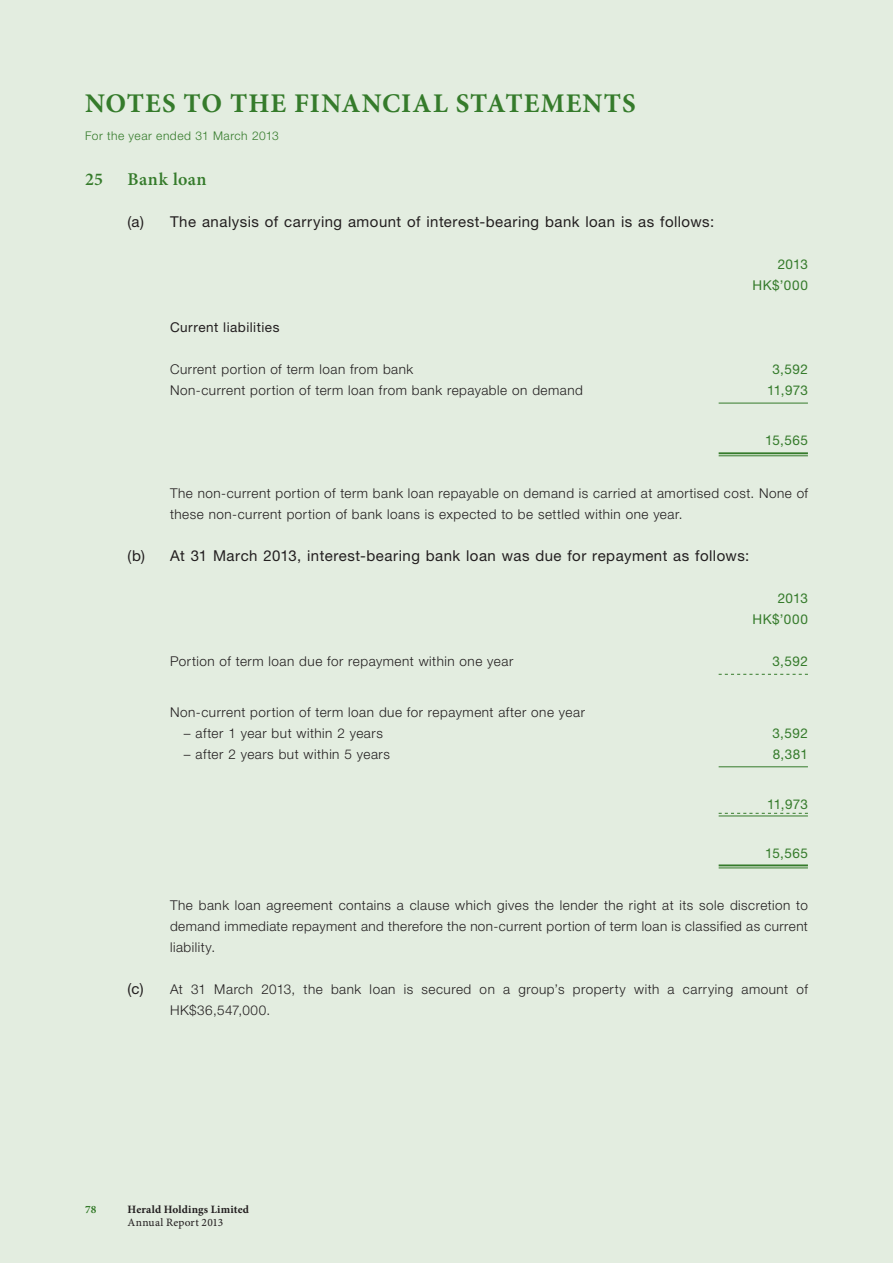
<style>
.page{position:relative;width:893px;height:1263px;background:#e3ede0}
.page>*{position:absolute;margin:0;border:0;box-sizing:border-box;transform-origin:0 0}
.t1{font:700 27px "Minion Pro";letter-spacing:.035em;color:#357b2b}
.t2{font:600 18px "Minion Pro";letter-spacing:.02em;color:#357b2b}
.t3{font:15px "Helvetica Neue LT Std";letter-spacing:.03em;color:#231f20}
.t4{font:300 13.5px/21px "Helvetica Neue LT Std";letter-spacing:.04em;color:#231f20}
.t5{font:13.5px/21px "Helvetica Neue LT Std";letter-spacing:.03em;color:#357b2b;text-align:right}
.t6{font:13.5px "Helvetica Neue LT Std";letter-spacing:.035em;color:#231f20}
.t7{font:300 12px "Helvetica Neue LT Std";letter-spacing:.04em;color:#357b2b}
.t8{font:700 11.25px "Minion Pro";letter-spacing:.01em;color:#231f20}
.t9{font:11.25px "Minion Pro Capt";letter-spacing:.02em;color:#231f20}
.t10{font:700 11.25px "Minion Pro";color:#357b2b}
.s1{font-weight:400;font-size:15px}
</style>
<div class="page">
<hr style="left:719px;top:403px;width:89px;height:1px;background:#357b2b">
<hr style="left:719px;top:452px;width:89px;height:2px;background:#357b2b">
<hr style="left:719px;top:455px;width:89px;height:1px;background:#357b2b">
<svg style="left:719px;top:674px;width:89px;height:1px"></svg>
<hr style="left:719px;top:766px;width:89px;height:1px;background:#357b2b">
<svg style="left:719px;top:813px;width:89px;height:1px"></svg>
<hr style="left:719px;top:815px;width:89px;height:1px;background:#357b2b">
<hr style="left:719px;top:864px;width:89px;height:2px;background:#357b2b">
<hr style="left:719px;top:868px;width:89px;height:1px;background:#357b2b">
<h1 class="t1" style="left:85px;top:84px;width:552px">NOTES TO THE FINANCIAL STATEMENTS</h1>
<p class="t7" style="left:85px;top:128px;width:195px">For the year ended 31 March 2013</p>
<h2 class="t2" style="left:85px;top:167px;width:20px">25</h2>
<h2 class="t2" style="left:128px;top:167px;width:81px">Bank loan</h2>
<p class="t3" style="left:128px;top:213px;width:588px">(a) The analysis of carrying amount of interest-bearing bank loan is as follows:</p>
<p class="t5" style="left:752px;top:253px;width:57px">2013<br>HK$’000</p>
<p class="t6" style="left:170px;top:319px;width:111px">Current liabilities</p>
<p class="t4" style="left:170px;top:358px;width:245px">Current portion of term loan from bank</p>
<p class="t5" style="left:772px;top:358px;width:37px">3,592</p>
<p class="t4" style="left:170px;top:379px;width:414px">Non-current portion of term loan from bank repayable on demand</p>
<p class="t5" style="left:767px;top:379px;width:42px">11,973</p>
<p class="t5" style="left:765px;top:430px;width:44px">15,565</p>
<p class="t4" style="left:170px;top:482px;width:639px">The non-current portion of term bank loan repayable on demand is carried at amortised cost. None of these non-current portion of bank loans is expected to be settled within one year.</p>
<p class="t3" style="left:128px;top:547px;width:623px">(b) At 31 March 2013, interest-bearing bank loan was due for repayment as follows:</p>
<p class="t5" style="left:752px;top:588px;width:57px">2013<br>HK$’000</p>
<p class="t4" style="left:170px;top:650px;width:345px">Portion of term loan due for repayment within one year</p>
<p class="t5" style="left:772px;top:651px;width:37px">3,592</p>
<p class="t4" style="left:170px;top:701px;width:416px">Non-current portion of term loan due for repayment after one year</p>
<p class="t4" style="left:184px;top:722px;width:200px">– after 1 year but within 2 years</p>
<p class="t5" style="left:772px;top:722px;width:37px">3,592</p>
<p class="t4" style="left:184px;top:743px;width:207px">– after 2 years but within 5 years</p>
<p class="t5" style="left:773px;top:743px;width:37px">8,381</p>
<p class="t5" style="left:767px;top:794px;width:42px">11,973</p>
<p class="t5" style="left:765px;top:842px;width:44px">15,565</p>
<p class="t4" style="left:170px;top:895px;width:639px;text-align:justify">The bank loan agreement contains a clause which gives the lender the right at its sole discretion to demand immediate repayment and therefore the non-current portion of term loan is classified as current liability.</p>
<p class="t4" style="left:170px;top:979px;width:639px;text-indent:-43px"><span class="s1">(c)</span> At 31 March 2013, the bank loan is secured on a group’s property with a carrying amount of<br>HK$36,547,000.</p>
<p class="t10" style="left:85px;top:1201px;width:13px">78</p>
<p class="t8" style="left:128px;top:1201px;width:123px">HERALD HOLDINGS LIMITED</p>
<p class="t9" style="left:128px;top:1216px;width:97px">Annual Report 2013</p>
</div>
